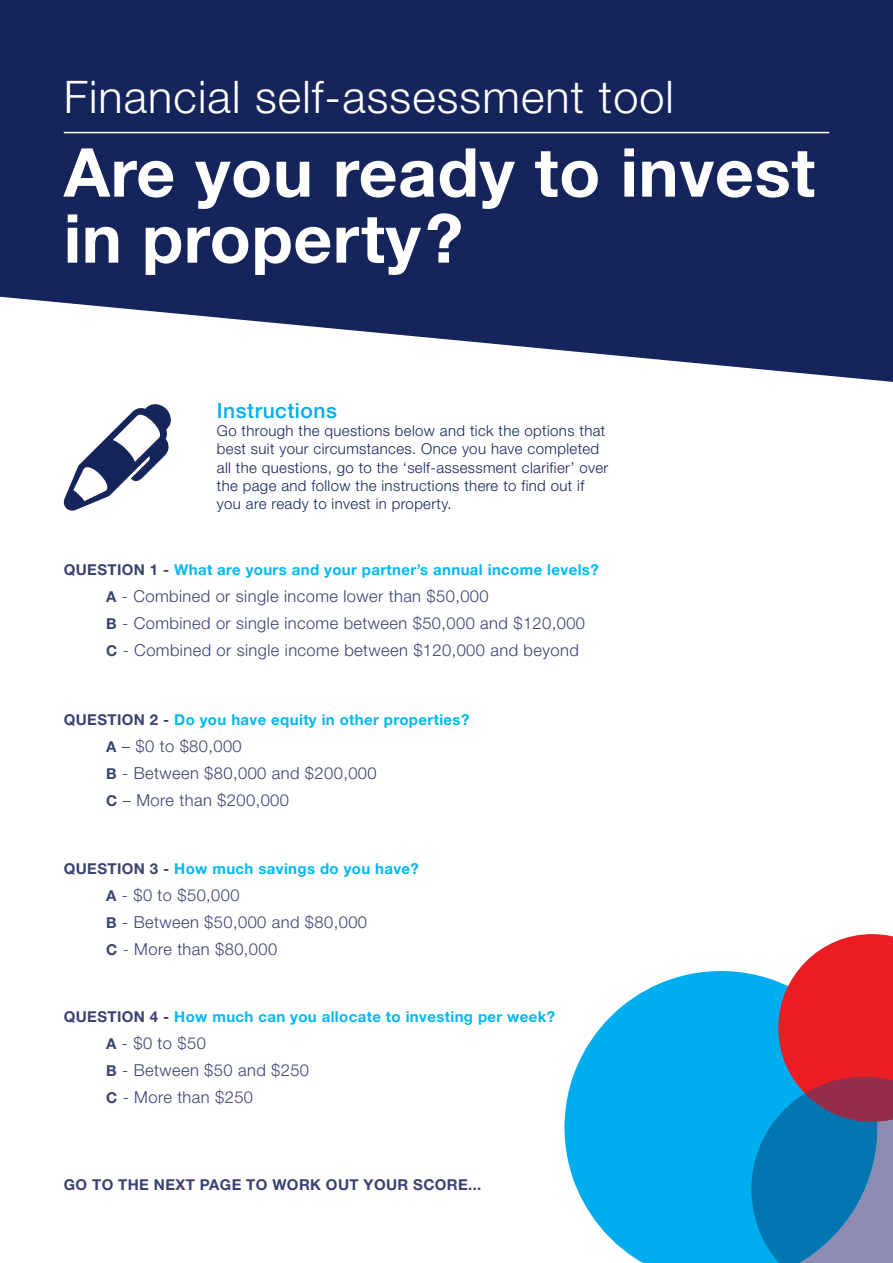
<style>
.page{position:relative;width:893px;height:1263px;background:#fff}
.page>*{position:absolute;margin:0;border:0;box-sizing:border-box;transform-origin:0 0}
.t1{font:700 67.5px/66px "Helvetica Neue";letter-spacing:.01em;color:#fff}
.t2{font:300 45px "Helvetica Neue";letter-spacing:.025em;color:#fff}
.t3{font:500 21px "Helvetica Neue";letter-spacing:.025em;color:#00aeef}
.t4{font:300 16.5px/27px "Helvetica Neue";letter-spacing:.025em;color:#3b4271}
.t5{font:300 15px/18px "Helvetica Neue";letter-spacing:.025em;color:#15255c}
.t6{font:700 15px "Helvetica Neue";letter-spacing:.025em;color:#00b9f1}
.t7{font:700 15px "Helvetica Neue";letter-spacing:.025em;color:#3b4271}
.s1{color:#3b4271}
.s2{font-weight:700;font-size:15px}
</style>
<div class="page">
<svg style="left:0;top:0;width:893px;height:382px;background:#2f3d6e"></svg>
<hr style="left:64px;top:132px;width:765px;height:1px;background:#fff">
<svg style="left:63px;top:404px;width:108px;height:107px"></svg>
<svg style="left:564px;top:971px;width:187px;height:292px;fill:#00aeef"></svg>
<svg style="left:751px;top:934px;width:142px;height:329px;background:#74678a"></svg>
<h2 class="t2" style="left:64px;top:69px;width:612px">Financial self-assessment tool</h2>
<h1 class="t1" style="left:64px;top:138px;width:753px">Are you ready to invest in property?</h1>
<p class="t3" style="left:217px;top:398px;width:122px">Instructions</p>
<p class="t5" style="left:217px;top:422px;width:393px">Go through the questions below and tick the options that best suit your circumstances. Once you have completed all the questions, go to the ‘self-assessment clarifier’ over the page and follow the instructions there to find out if you are ready to invest in property.</p>
<p class="t6" style="left:64px;top:561px;width:536px"><span class="s1">Question 1 -</span> What are yours and your partner’s annual income levels?</p>
<p class="t4" style="left:106px;top:582px;width:480px"><span class="s2">A</span> - Combined or single income lower than $50,000<br><span class="s2">B</span> - Combined or single income between $50,000 and $120,000<br><span class="s2">C</span> - Combined or single income between $120,000 and beyond</p>
<p class="t6" style="left:64px;top:710px;width:407px"><span class="s1">Question 2 -</span> Do you have equity in other properties?</p>
<p class="t4" style="left:106px;top:732px;width:272px"><span class="s2">A</span> – $0 to $80,000<br><span class="s2">B</span> - Between $80,000 and $200,000<br><span class="s2">C</span> – More than $200,000</p>
<p class="t6" style="left:64px;top:859px;width:357px"><span class="s1">Question 3 -</span> How much savings do you have?</p>
<p class="t4" style="left:106px;top:881px;width:262px"><span class="s2">A</span> - $0 to $50,000<br><span class="s2">B</span> - Between $50,000 and $80,000<br><span class="s2">C</span> - More than $80,000</p>
<p class="t6" style="left:64px;top:1007px;width:493px"><span class="s1">Question 4 -</span> How much can you allocate to investing per week?</p>
<p class="t4" style="left:106px;top:1029px;width:204px"><span class="s2">A</span> - $0 to $50<br><span class="s2">B</span> - Between $50 and $250<br><span class="s2">C</span> - More than $250</p>
<p class="t7" style="left:64px;top:1175px;width:274px">GO TO THE NEXT PAGE TO WORK OUT</p>
<p class="t7" style="left:364px;top:1175px;width:119px">YOUR SCORE...</p>
</div>
